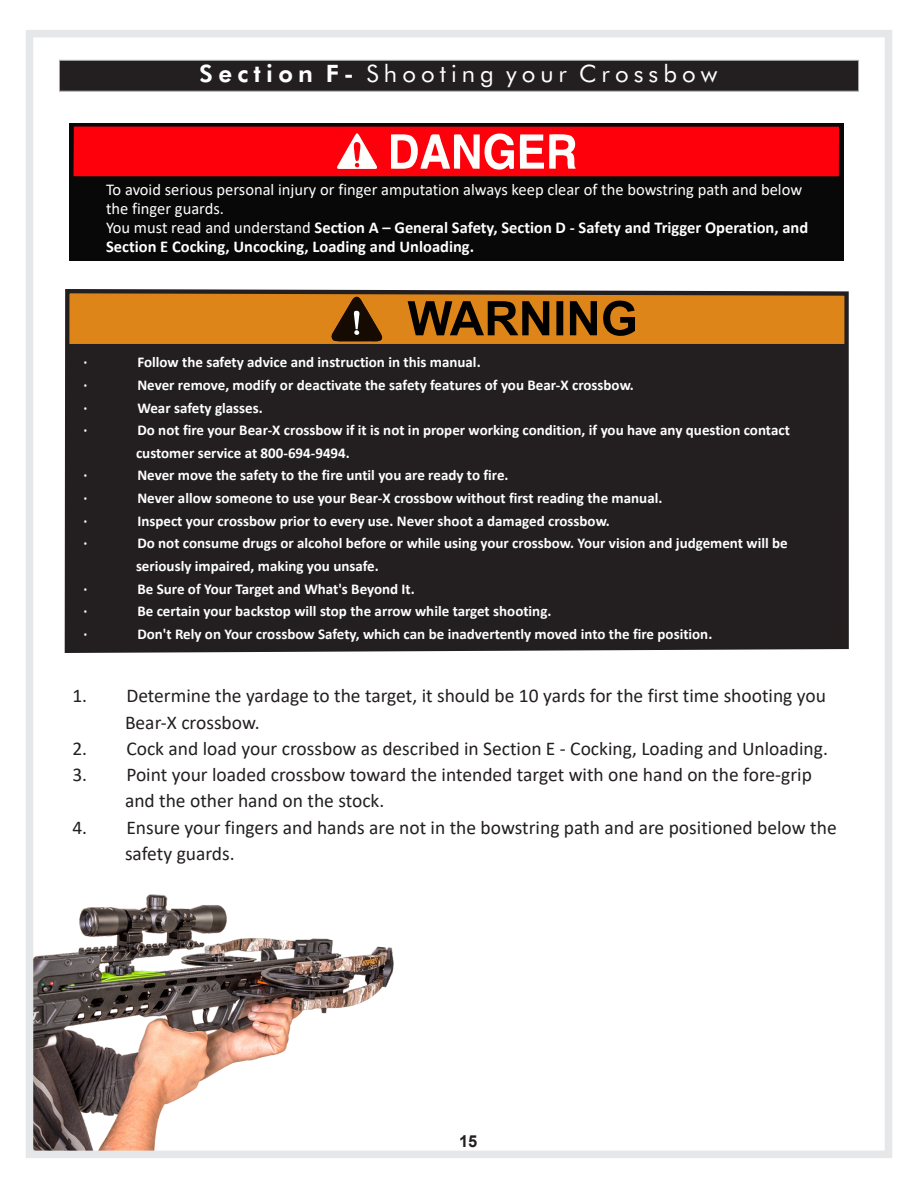
<style>
.page{position:relative;width:918px;height:1188px;background:#fff}
.page>*{position:absolute;margin:0;border:0;box-sizing:border-box;transform-origin:0 0}
.t1{font:24px "Futura BT";letter-spacing:.21em;color:#fff}
.t2{font:800 24px "Futura BT";letter-spacing:.22em;color:#fff}
.t3{font:19.5px/26.2px "Calibri";color:#231f20}
.t4{font:16.5px/19px "Calibri";color:#fff}
.t5{font:700 16.5px "Arial";color:#231f20}
.t6{font:700 15px/22.6px "Calibri";color:#fff}
.s1{font-weight:800}
.s2{font-weight:700}
</style>
<div class="page">
<img style="left:35px;top:894px;width:359px;height:255px">
<div style="left:59px;top:60px;width:800px;height:32px;background:#231f20;border:1px solid #a7a9ac"></div>
<div style="left:70px;top:123px;width:774px;height:138px;background:#080808"></div>
<div style="left:73px;top:127px;width:766px;height:49px;background:#fd000b"></div>
<svg style="left:391px;top:133px;width:185px;height:37px"></svg>
<svg style="left:337px;top:133px;width:40px;height:36px"></svg>
<svg style="left:64px;top:289px;width:785px;height:364px;background:#c07c2a"></svg>
<div style="left:68px;top:348px;width:777px;height:303px;background:#231f20"></div>
<hr style="left:67px;top:344px;width:780px;height:4px;background:#231f20">
<svg style="left:570px;top:300px;width:65px;height:38px;background:#71440c"></svg>
<div style="left:556px;top:301px;width:7px;height:34px;background:#000"></div>
<svg style="left:408px;top:301px;width:141px;height:34px;background:#683e0b"></svg>
<svg style="left:331px;top:296px;width:53px;height:46px;background:#754915"></svg>
<div style="left:26px;top:30px;width:866px;height:1128px;border:8px solid #e6e7e8"></div>
<h1 class="t1" style="left:200px;top:64px;width:551px"><span class="s1">Section F-</span> General Safety Instructions</h1>
<h1 class="t1" style="left:367px;top:64px;width:352px">Shooting your Crossbow</h1>
<h1 class="t2" style="left:169px;top:64px;width:169px">Section A –</h1>
<p class="t4" style="left:106px;top:180px;width:704px">To avoid serious personal injury or finger amputation always keep clear of the bowstring path and below the finger guards.<br>You must read and understand <span class="s2">Section A – General Safety, Section D - Safety and Trigger Operation, and Section E Cocking, Uncocking, Loading and Unloading.</span></p>
<p class="t6" style="left:83px;top:351px;width:6px">·</p>
<p class="t6" style="left:137px;top:351px;width:345px">Follow the safety advice and instruction in this manual.</p>
<p class="t6" style="left:83px;top:373px;width:6px">·</p>
<p class="t6" style="left:137px;top:373px;width:498px">Never remove, modify or deactivate the safety features of you Bear-X crossbow.</p>
<p class="t6" style="left:83px;top:396px;width:6px">·</p>
<p class="t6" style="left:137px;top:396px;width:127px">Wear safety glasses.</p>
<p class="t6" style="left:83px;top:419px;width:6px">·</p>
<p class="t6" style="left:136px;top:419px;width:655px">Do not fire your Bear-X crossbow if it is not in proper working condition, if you have any question contact customer service at 800-694-9494.</p>
<p class="t6" style="left:83px;top:464px;width:6px">·</p>
<p class="t6" style="left:137px;top:464px;width:373px">Never move the safety to the fire until you are ready to fire.</p>
<p class="t6" style="left:83px;top:487px;width:6px">·</p>
<p class="t6" style="left:137px;top:487px;width:527px">Never allow someone to use your Bear-X crossbow without first reading the manual.</p>
<p class="t6" style="left:83px;top:509px;width:6px">·</p>
<p class="t6" style="left:137px;top:509px;width:474px">Inspect your crossbow prior to every use. Never shoot a damaged crossbow.</p>
<p class="t6" style="left:83px;top:532px;width:6px">·</p>
<p class="t6" style="left:136px;top:532px;width:653px">Do not consume drugs or alcohol before or while using your crossbow. Your vision and judgement will be seriously impaired, making you unsafe.</p>
<p class="t6" style="left:83px;top:577px;width:6px">·</p>
<p class="t6" style="left:137px;top:577px;width:279px">Be Sure of Your Target and What's Beyond It.</p>
<p class="t6" style="left:83px;top:600px;width:6px">·</p>
<p class="t6" style="left:137px;top:600px;width:416px">Be certain your backstop will stop the arrow while target shooting.</p>
<p class="t6" style="left:83px;top:623px;width:6px">·</p>
<p class="t6" style="left:137px;top:623px;width:577px">Don't Rely on Your crossbow Safety, which can be inadvertently moved into the fire position.</p>
<h2 class="t3" style="left:125px;top:682px;width:703px;text-indent:-53px">1. Determine the yardage to the target, it should be 10 yards for the first time shooting you<br>Bear-X crossbow.</h2>
<h2 class="t3" style="left:72px;top:735px;width:757px">2. Cock and load your crossbow as described in Section E - Cocking, Loading and Unloading.</h2>
<h2 class="t3" style="left:125px;top:761px;width:688px;text-indent:-53px">3. Point your loaded crossbow toward the intended target with one hand on the fore-grip and the other hand on the stock.</h2>
<h2 class="t3" style="left:125px;top:813px;width:713px;text-indent:-53px">4. Ensure your fingers and hands are not in the bowstring path and are positioned below the safety guards.</h2>
<p class="t5" style="left:459px;top:1129px;width:20px">15</p>
</div>
